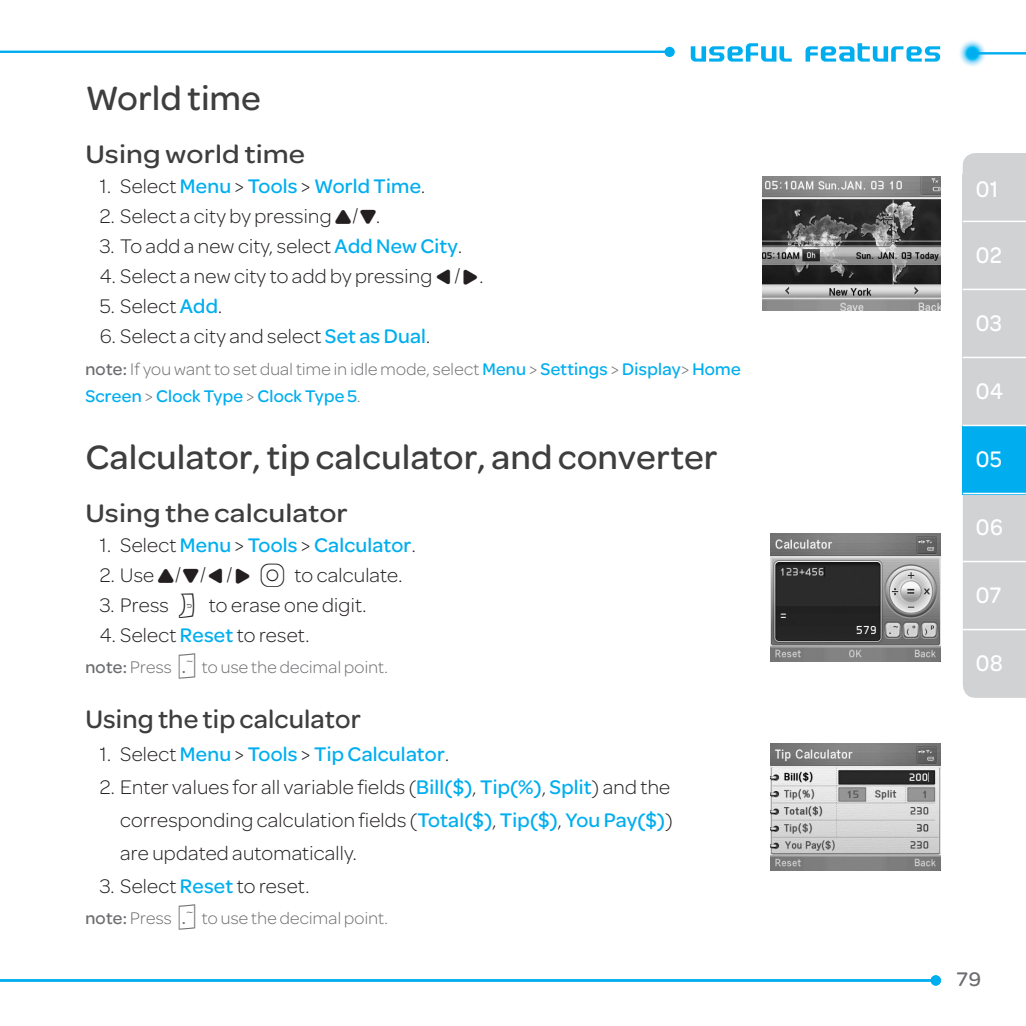
<style>
.page{position:relative;width:1026px;height:1026px;background:#fff}
.page>*{position:absolute;margin:0;border:0;box-sizing:border-box;transform-origin:0 0}
._1_대제목{font:500 36px "Omnes ATT";letter-spacing:-.02em;color:#3e3e3f}
._1제목아래_2제목{font:500 27px "Omnes ATT";letter-spacing:-.02em;color:#3e3e3f;scale:1.1 1}
._2_제목{font:500 27px "Omnes ATT";letter-spacing:-.02em;color:#3e3e3f}
.t1{font:500 24px "Omnes ATT";letter-spacing:-.005em;color:#fff;scale:.9 1}
.숫자본문{font:300 21px/33px "Omnes ATT";letter-spacing:-.02em;color:#231f20;text-align:justify}
.숫자본문-2{font:500 21px "Omnes ATT";letter-spacing:-.02em;color:#00aeef}
.t2{font:500 21px "Omnes ATT";color:#6c6d70}
.노트_내용{font:500 18px/27px "Omnes ATT";letter-spacing:-.02em;color:#00aeef}
.노트_내용-2{font:300 18px "Omnes ATT";letter-spacing:-.02em;color:#6c6d70}
.s1{font-weight:300;color:#231f20}
.s2{font-family:"Phone Keypad Slalom 3";font-weight:400}
.s3{font-weight:500;color:#00aeef}
.s4{color:#6c6d70}
.s5{font-weight:300;color:#6c6d70}
.s6{font-family:"Phone Keypad Slalom 3";font-weight:400;font-size:25.5px}
.s7{font-weight:500}
</style>
<div class="page">
<svg style="left:691px;top:43px;width:101px;height:19px"></svg>
<svg style="left:806px;top:43px;width:134px;height:19px"></svg>
<div style="left:963px;top:153px;width:63px;height:545px;background:#d1d2d4"></div>
<div style="left:963px;top:174px;width:63px;height:47px;background:#d1d2d4"></div>
<div style="left:963px;top:222px;width:63px;height:67px;background:#d1d2d4"></div>
<div style="left:963px;top:288px;width:63px;height:69px;background:#d1d2d4"></div>
<div style="left:963px;top:357px;width:63px;height:69px;background:#d1d2d4"></div>
<div style="left:963px;top:426px;width:63px;height:68px;background:#00aeef"></div>
<hr style="left:963px;top:561px;width:63px;height:1px;background:#fff">
<hr style="left:963px;top:629px;width:63px;height:1px;background:#fff">
<hr style="left:963px;top:221px;width:63px;height:1px;background:#fff">
<hr style="left:963px;top:289px;width:63px;height:1px;background:#fff">
<hr style="left:963px;top:357px;width:63px;height:1px;background:#fff">
<hr style="left:963px;top:425px;width:63px;height:1px;background:#fff">
<hr style="left:963px;top:493px;width:63px;height:1px;background:#fff">
<svg style="left:959px;top:40px;width:26px;height:26px"></svg>
<hr style="left:973px;top:52px;width:53px;height:3px;background:#00aeef">
<hr style="left:0;top:51px;width:670px;height:2px;background:#00aeef">
<div style="left:665px;top:47px;width:10px;height:10px;background:#00aeef;border-radius:50%"></div>
<hr style="left:0;top:979px;width:936px;height:3px;background:#00aeef">
<div style="left:931px;top:975px;width:10px;height:11px;background:#00aeef;border-radius:50%"></div>
<img style="left:762px;top:177px;width:179px;height:134px">
<img style="left:771px;top:534px;width:170px;height:127px">
<img style="left:771px;top:743px;width:170px;height:128px">
<p class="_1_대제목" style="left:85px;top:73px;width:178px">World time</p>
<p class="_1제목아래_2제목" style="left:85px;top:136px;width:202px">Using world time</p>
<p class="숫자본문-2" style="left:99px;top:172px;width:328px"><span class="s1">1. Select</span> Menu <span class="s1">&gt;</span> Tools <span class="s1">&gt;</span> World Time<span class="s1">.</span></p>
<p class="숫자본문" style="left:99px;top:199px;width:283px">2. Select a city by pressing <span class="s2">U/D</span>.</p>
<p class="숫자본문" style="left:99px;top:229px;width:364px">3. To add a new city, select <span class="s3">Add New City</span>.</p>
<p class="숫자본문" style="left:99px;top:259px;width:386px">4. Select a new city to add by pressing <span class="s2">L/R</span>.</p>
<p class="숫자본문" style="left:99px;top:289px;width:125px">5. Select <span class="s3">Add</span>.</p>
<p class="숫자본문" style="left:99px;top:319px;width:333px">6. Select a city and select <span class="s3">Set as Dual</span>.</p>
<p class="노트_내용" style="left:85px;top:354px;width:657px"><span class="s4">note:</span> <span class="s5">If you want to set dual time in idle mode, select</span> Menu <span class="s5">&gt;</span> Settings <span class="s5">&gt;</span> Display<span class="s5">&gt;</span> Home<br>Screen <span class="s5">&gt;</span> Clock Type <span class="s5">&gt;</span> Clock Type 5<span class="s5">.</span></p>
<p class="_1_대제목" style="left:85px;top:432px;width:634px">Calculator, tip calculator, and converter</p>
<p class="_1제목아래_2제목" style="left:85px;top:494px;width:241px">Using the calculator</p>
<p class="숫자본문-2" style="left:99px;top:531px;width:318px"><span class="s1">1. Select</span> Menu <span class="s1">&gt;</span> Tools <span class="s1">&gt;</span> Calculator<span class="s1">.</span></p>
<p class="숫자본문" style="left:99px;top:558px;width:305px">2. Use <span class="s2">U/D/L/R</span><span class="s6">O</span> to calculate.</p>
<p class="숫자본문" style="left:99px;top:588px;width:269px">3. Press<span class="s6">C</span> to erase one digit.</p>
<p class="숫자본문" style="left:99px;top:618px;width:212px">4. Select <span class="s3">Reset</span> to reset.</p>
<p class="노트_내용-2" style="left:85px;top:656px;width:305px"><span class="s7">note:</span> Press <span class="s6">.</span> to use the decimal point.</p>
<p class="_2_제목" style="left:85px;top:700px;width:278px">Using the tip calculator</p>
<p class="숫자본문-2" style="left:99px;top:740px;width:351px"><span class="s1">1. Select</span> Menu <span class="s1">&gt;</span> Tools <span class="s1">&gt;</span> Tip Calculator<span class="s1">.</span></p>
<p class="숫자본문" style="left:120px;top:770px;width:555px;text-indent:-20px">2. Enter values for all variable fields (<span class="s3">Bill($)</span>, <span class="s3">Tip(%)</span>, <span class="s3">Split</span>) and the corresponding calculation fields (<span class="s3">Total($)</span>, <span class="s3">Tip($)</span>, <span class="s3">You Pay($)</span>) are updated automatically.</p>
<p class="숫자본문" style="left:99px;top:869px;width:212px">3. Select <span class="s3">Reset</span> to reset.</p>
<p class="노트_내용-2" style="left:85px;top:907px;width:305px"><span class="s7">note:</span> Press <span class="s6">.</span> to use the decimal point.</p>
<p class="t1" style="left:976px;top:172px;width:27px">01</p>
<p class="t1" style="left:976px;top:238px;width:31px">02</p>
<p class="t1" style="left:976px;top:306px;width:31px">03</p>
<p class="t1" style="left:976px;top:374px;width:32px">04</p>
<p class="t1" style="left:976px;top:442px;width:31px">05</p>
<p class="t1" style="left:976px;top:510px;width:32px">06</p>
<p class="t1" style="left:976px;top:578px;width:30px">07</p>
<p class="t1" style="left:976px;top:646px;width:32px">08</p>
<p class="t2" style="left:956px;top:965px;width:26px">79</p>
</div>
